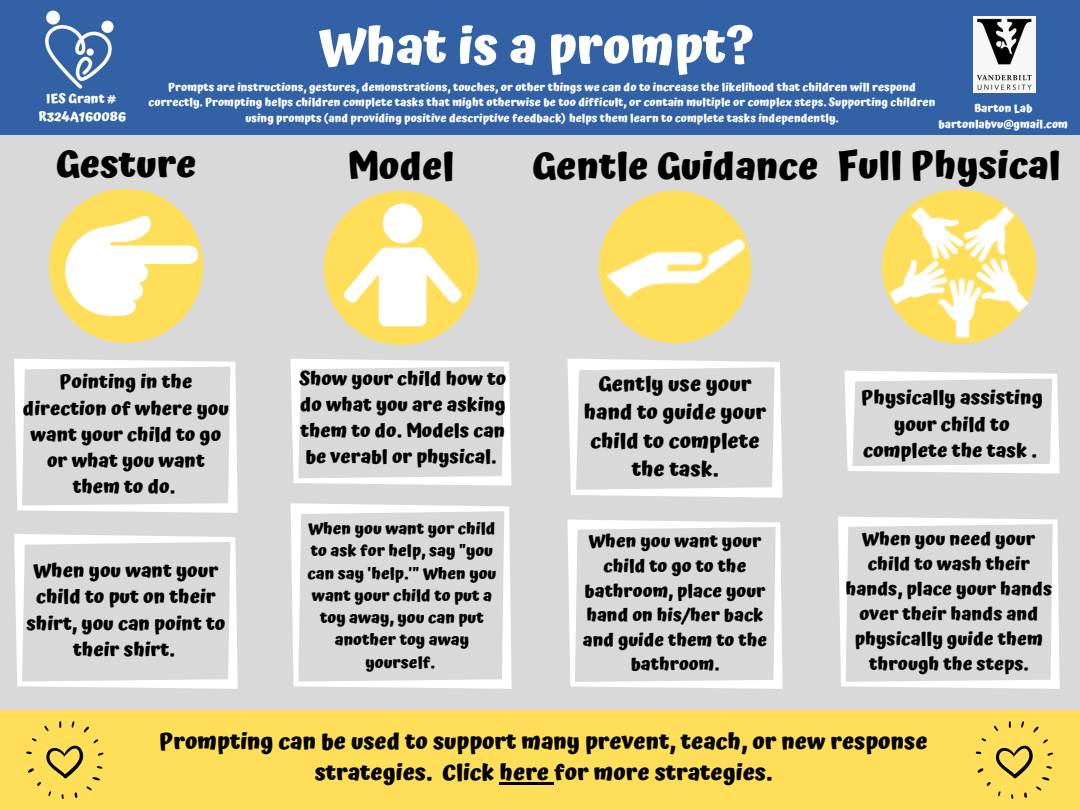
<style>
.page{position:relative;width:1080px;height:810px;background:#d9d9d9}
.page>*{position:absolute;margin:0;border:0;box-sizing:border-box;transform-origin:0 0}
.t1{font:700 50.25px "Atma";color:#fff}
.t2{font:700 37.5px "Atma";color:#000}
.t3{font:700 22.5px/31.4px "Atma";color:#000;text-align:center}
.t4{font:700 20.75px/28.4px "Atma";color:#000;text-align:center}
.t5{font:700 19.31px/26.5px "Atma";color:#000;text-align:center}
.t6{font:700 19.19px/26.3px "Atma";color:#000;text-align:center}
.t7{font:700 19.06px/26.2px "Atma";color:#000;text-align:center}
.t8{font:700 18.94px/26px "Atma";color:#000;text-align:justify}
.t9{font:700 18.19px/25px "Atma";color:#000;text-align:center}
.t10{font:700 17.88px/24.6px "Atma";color:#000;text-align:center}
.t11{font:700 16.06px/22.2px "Atma";color:#000;text-align:center}
.t12{font:700 13.06px/17.8px "Atma";color:#fff;text-align:center}
.t13{font:700 11.25px/15.5px "Atma";color:#fff;text-align:center}
</style>
<div class="page">
<div style="left:0;top:0;width:1080px;height:135px;background:#3262a5"></div>
<img style="left:33px;top:4px;width:96px;height:90px">
<img style="left:973px;top:17px;width:63px;height:75px">
<div style="left:0;top:710px;width:1080px;height:100px;background:#ffde59"></div>
<svg style="left:26px;top:721px;width:78px;height:78px"></svg>
<svg style="left:976px;top:721px;width:77px;height:78px"></svg>
<div style="left:324px;top:191px;width:154px;height:154px;background:#ffde59;border-radius:50%"></div>
<div style="left:383px;top:204px;width:39px;height:39px;background:#fff;border-radius:50%"></div>
<svg style="left:344px;top:247px;width:118px;height:79px"></svg>
<div style="left:882px;top:190px;width:154px;height:154px;background:#ffde59;border-radius:50%"></div>
<img style="left:887px;top:200px;width:143px;height:143px">
<div style="left:49px;top:189px;width:154px;height:154px;background:#ffde59;border-radius:50%"></div>
<svg style="left:65px;top:214px;width:133px;height:102px"></svg>
<img style="left:600px;top:194px;width:150px;height:150px">
<svg style="left:845px;top:371px;width:215px;height:103px"></svg>
<svg style="left:838px;top:517px;width:222px;height:172px"></svg>
<svg style="left:568px;top:359px;width:215px;height:139px"></svg>
<svg style="left:568px;top:520px;width:215px;height:169px"></svg>
<svg style="left:291px;top:359px;width:220px;height:127px"></svg>
<svg style="left:291px;top:503px;width:221px;height:186px"></svg>
<svg style="left:14px;top:359px;width:224px;height:154px"></svg>
<svg style="left:14px;top:534px;width:224px;height:155px"></svg>
<hr style="left:500px;top:782px;width:54px;height:2px;background:#000">
<h1 class="t1" style="left:319px;top:16px;width:436px">What is a prompt?</h1>
<p class="t13" style="left:149px;top:79px;width:788px">Prompts are instructions, gestures, demonstrations, touches, or other things we can do to increase the likelihood that children will respond correctly. Prompting helps children complete tasks that might otherwise be too difficult, or contain multiple or complex steps. Supporting children using prompts (and providing positive descriptive feedback) helps them learn to complete tasks independently.</p>
<p class="t12" style="left:39px;top:89px;width:89px">IES Grant #<br>R324A160086</p>
<p class="t13" style="left:939px;top:101px;width:131px;line-height:15.3px">Barton Lab bartonlabvu@gmail.com</p>
<h2 class="t2" style="left:56px;top:142px;width:142px">Gesture</h2>
<h2 class="t2" style="left:348px;top:144px;width:108px">Model</h2>
<h2 class="t2" style="left:532px;top:144px;width:530px">Gentle Guidance Full Physical</h2>
<h3 class="t7" style="left:23px;top:369px;width:207px">Pointing in the direction of where you want your child to go or what you want them to do.</h3>
<h3 class="t6" style="left:26px;top:557px;width:201px">When you want your child to put on their shirt, you can point to their shirt.</h3>
<h3 class="t8" style="left:300px;top:366px;width:208px">Show your child how to do what you are asking them to do. Models can be verabl or physical.</h3>
<h3 class="t11" style="left:307px;top:517px;width:190px">When you want yor child to ask for help, say "you can say 'help.'" When you want your child to put a toy away, you can put another toy away yourself.</h3>
<h3 class="t4" style="left:584px;top:370px;width:184px">Gently use your hand to guide your child to complete the task.</h3>
<h3 class="t10" style="left:583px;top:529px;width:186px">When you want your child to go to the bathroom, place your hand on his/her back and guide them to the bathroom.</h3>
<h3 class="t5" style="left:861px;top:384px;width:183px">Physically assisting your child to complete the task .</h3>
<h3 class="t9" style="left:846px;top:526px;width:208px">When you need your child to wash their hands, place your hands over their hands and physically guide them through the steps.</h3>
<h3 class="t3" style="left:159px;top:725px;width:770px">Prompting can be used to support many prevent, teach, or new response strategies. Click here for more strategies.</h3>
</div>
